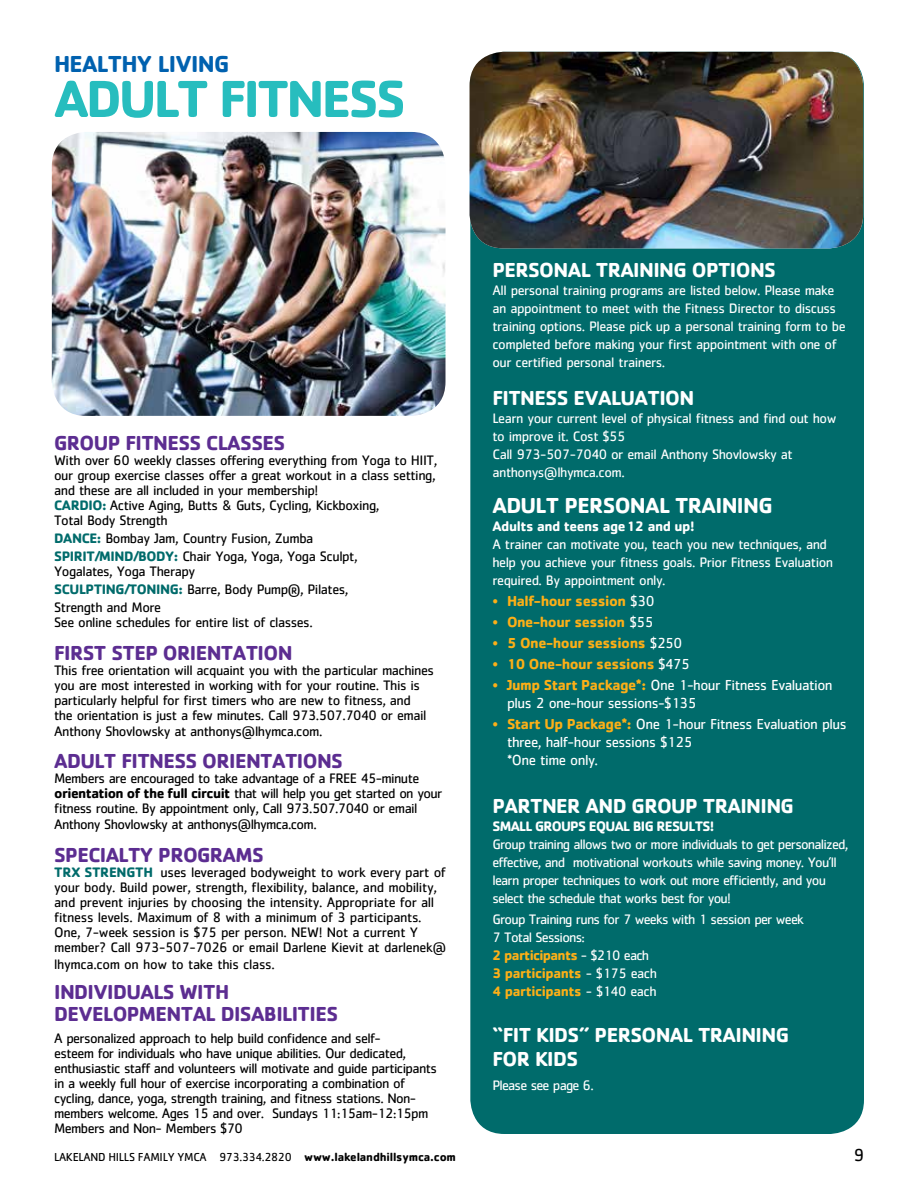
<style>
.page{position:relative;width:918px;height:1188px;background:#fff}
.page>*{position:absolute;margin:0;border:0;box-sizing:border-box;transform-origin:0 0}
.t1{font:700 54px "Cachet Std";letter-spacing:-.055em;color:#27bdbe}
.t2{font:700 24px "Cachet Std";letter-spacing:-.03em;color:#0061af}
.t3{font:700 22.5px "Cachet Std";letter-spacing:-.03em;color:#fff}
.t4{font:700 21px/22.5px "Cachet Std";letter-spacing:-.03em;color:#5c2d91}
.t5{font:700 21px/24px "Cachet Std";letter-spacing:-.03em;color:#fff}
.t6{font:18px "Cachet Std";color:#000}
.t7{font:15px/18px "Cachet Std";letter-spacing:-.035em;color:#fff}
.t8{font:700 15px "Cachet Std";letter-spacing:-.03em;color:#fcaf17}
.t9{font:14.25px/15px "Cachet Std";letter-spacing:-.035em;color:#000}
.t10{font:14.25px/18px "Cachet Std";letter-spacing:-.035em;color:#fff}
.t11{font:14.25px/18px "Cachet Std";letter-spacing:-.055em;color:#fff}
.t12{font:700 14.25px "Cachet Std";letter-spacing:-.05em;color:#fff}
.t13{font:700 14.25px "Cachet Std";letter-spacing:-.03em;color:#fff}
.t14{font:12px "Cachet Std";letter-spacing:-.025em;color:#000}
.s1{font-weight:700;color:#006b6b}
.s2{font-weight:700}
.s3{font-weight:400}
.s4{font-weight:400;color:#fff}
.s5{color:#fcaf17}
.s6{font-weight:700;color:#fcaf17}
</style>
<div class="page">
<img style="left:52px;top:132px;width:394px;height:284px">
<div style="left:470px;top:52px;width:394px;height:1082px;background:#006b6b;border-radius:34px"></div>
<img style="left:470px;top:52px;width:393px;height:196px">
<h2 class="t2" style="left:54px;top:48px;width:177px">HEALTHY LIVING</h2>
<h1 class="t1" style="left:54px;top:64px;width:353px">ADULT FITNESS</h1>
<h3 class="t4" style="left:54px;top:431px;width:233px">GROUP FITNESS CLASSES</h3>
<p class="t9" style="left:54px;top:452px;width:385px">With over 60 weekly classes offering everything from Yoga to HIIT, our group exercise classes offer a great workout in a class setting, and these are all included in your membership!<br><span class="s1">CARDIO:</span> Active Aging, Butts &amp; Guts, Cycling, Kickboxing,<br>Total Body Strength</p>
<p class="t9" style="left:54px;top:529px;width:305px;line-height:18px"><span class="s1">DANCE:</span> Bombay Jam, Country Fusion, Zumba<br><span class="s1">SPIRIT/MIND/BODY:</span> Chair Yoga, Yoga, Yoga Sculpt,</p>
<p class="t9" style="left:54px;top:562px;width:296px;line-height:18px">Yogalates, Yoga Therapy<br><span class="s1">SCULPTING/TONING:</span> Barre, Body Pump®, Pilates,<br>Strength and More</p>
<p class="t9" style="left:54px;top:614px;width:260px">See online schedules for entire list of classes.</p>
<h3 class="t4" style="left:54px;top:641px;width:240px">FIRST STEP ORIENTATION</h3>
<p class="t9" style="left:54px;top:662px;width:381px">This free orientation will acquaint you with the particular machines you are most interested in working with for your routine. This is particularly helpful for first timers who are new to fitness, and<br>the orientation is just a few minutes. Call 973.507.7040 or email</p>
<p class="t9" style="left:54px;top:724px;width:270px">Anthony Shovlowsky at anthonys@lhymca.com.</p>
<h3 class="t4" style="left:54px;top:749px;width:290px">ADULT FITNESS ORIENTATIONS</h3>
<p class="t9" style="left:54px;top:770px;width:390px">Members are encouraged to take advantage of a FREE 45-minute <span class="s2">orientation of the full circuit</span> that will help you get started on your fitness routine. By appointment only, Call 973.507.7040 or email</p>
<p class="t9" style="left:54px;top:817px;width:264px">Anthony Shovlowsky at anthonys@lhymca.com.</p>
<h3 class="t4" style="left:54px;top:843px;width:211px">SPECIALTY PROGRAMS</h3>
<p class="t9" style="left:54px;top:865px;width:394px"><span class="s1">TRX STRENGTH</span> uses leveraged bodyweight to work every part of your body. Build power, strength, flexibility, balance, and mobility, and prevent injuries by choosing the intensity. Appropriate for all fitness levels. Maximum of 8 with a minimum of 3 participants.<br>One, 7-week session is $75 per person. NEW! Not a current Y member? Call 973-507-7026 or email Darlene Kievit at darlenek@</p>
<p class="t9" style="left:54px;top:956px;width:222px">lhymca.com on how to take this class.</p>
<h3 class="t4" style="left:54px;top:980px;width:285px">INDIVIDUALS WITH<br>DEVELOPMENTAL DISABILITIES</h3>
<p class="t9" style="left:54px;top:1030px;width:384px">A personalized approach to help build confidence and self-<br>esteem for individuals who have unique abilities. Our dedicated, enthusiastic staff and volunteers will motivate and guide participants in a weekly full hour of exercise incorporating a combination of cycling, dance, yoga, strength training, and fitness stations. Non&shy;members welcome. Ages 15 and over. Sundays 11:15am-12:15pm Members and Non- Members $70</p>
<h3 class="t5" style="left:492px;top:258px;width:285px">PERSONAL TRAINING OPTIONS</h3>
<p class="t10" style="left:492px;top:281px;width:355px">All personal training programs are listed below. Please make an appointment to meet with the Fitness Director to discuss training options. Please pick up a personal training form to be completed before making your first appointment with one of our certified personal trainers.</p>
<h3 class="t5" style="left:492px;top:385px;width:203px">FITNESS EVALUATION</h3>
<p class="t10" style="left:492px;top:409px;width:346px">Learn your current level of physical fitness and find out how to improve it. Cost $55<br>Call 973-507-7040 or email Anthony Shovlowsky at anthonys@lhymca.com.</p>
<h3 class="t3" style="left:492px;top:491px;width:282px">ADULT PERSONAL TRAINING</h3>
<p class="t13" style="left:492px;top:517px;width:204px">Adults and teens age 12 and up!</p>
<p class="t10" style="left:492px;top:535px;width:342px">A trainer can motivate you, teach you new techniques, and help you achieve your fitness goals. Prior Fitness Evaluation required. By appointment only.</p>
<p class="t8" style="left:492px;top:591px;width:164px"><span class="s3">•</span> Half-hour session <span class="s4">$30</span></p>
<p class="t8" style="left:492px;top:612px;width:163px"><span class="s3">•</span> One-hour session <span class="s4">$55</span></p>
<p class="t8" style="left:492px;top:633px;width:191px"><span class="s3">•</span> 5 One-hour sessions <span class="s4">$250</span></p>
<p class="t8" style="left:492px;top:654px;width:199px"><span class="s3">•</span> 10 One-hour sessions <span class="s4">$475</span></p>
<p class="t7" style="left:507px;top:676px;width:327px;text-indent:-15px"><span class="s5">•</span> <span class="s6">Jump Start Package*:</span> One 1-hour Fitness Evaluation plus 2 one-hour sessions-$135</p>
<p class="t7" style="left:507px;top:715px;width:341px;text-indent:-15px"><span class="s5">•</span> <span class="s6">Start Up Package*:</span> One 1-hour Fitness Evaluation plus three, half-hour sessions $125<br>*One time only.</p>
<h3 class="t5" style="left:492px;top:793px;width:303px">PARTNER AND GROUP TRAINING</h3>
<p class="t12" style="left:492px;top:817px;width:223px">SMALL GROUPS EQUAL BIG RESULTS!</p>
<p class="t11" style="left:492px;top:835px;width:358px">Group training allows two or more individuals to get personalized, effective, and motivational workouts while saving money. You’ll learn proper techniques to work out more efficiently, and you select the schedule that works best for you!</p>
<p class="t11" style="left:492px;top:910px;width:313px">Group Training runs for 7 weeks with 1 session per week<br>7 Total Sessions:<br><span class="s6">2 participants</span> - $210 each<br><span class="s6">3 participants</span> - $175 each<br><span class="s6">4 participants</span> - $140 each</p>
<h3 class="t5" style="left:492px;top:1022px;width:298px">“FIT KIDS” PERSONAL TRAINING<br>FOR KIDS</h3>
<p class="t11" style="left:492px;top:1076px;width:103px">Please see page 6.</p>
<p class="t14" style="left:54px;top:1150px;width:404px">LAKELAND HILLS FAMILY YMCA 973.334.2820 <span class="s2">www.lakelandhillsymca.com</span></p>
<p class="t6" style="left:853px;top:1144px;width:12px">9</p>
</div>
